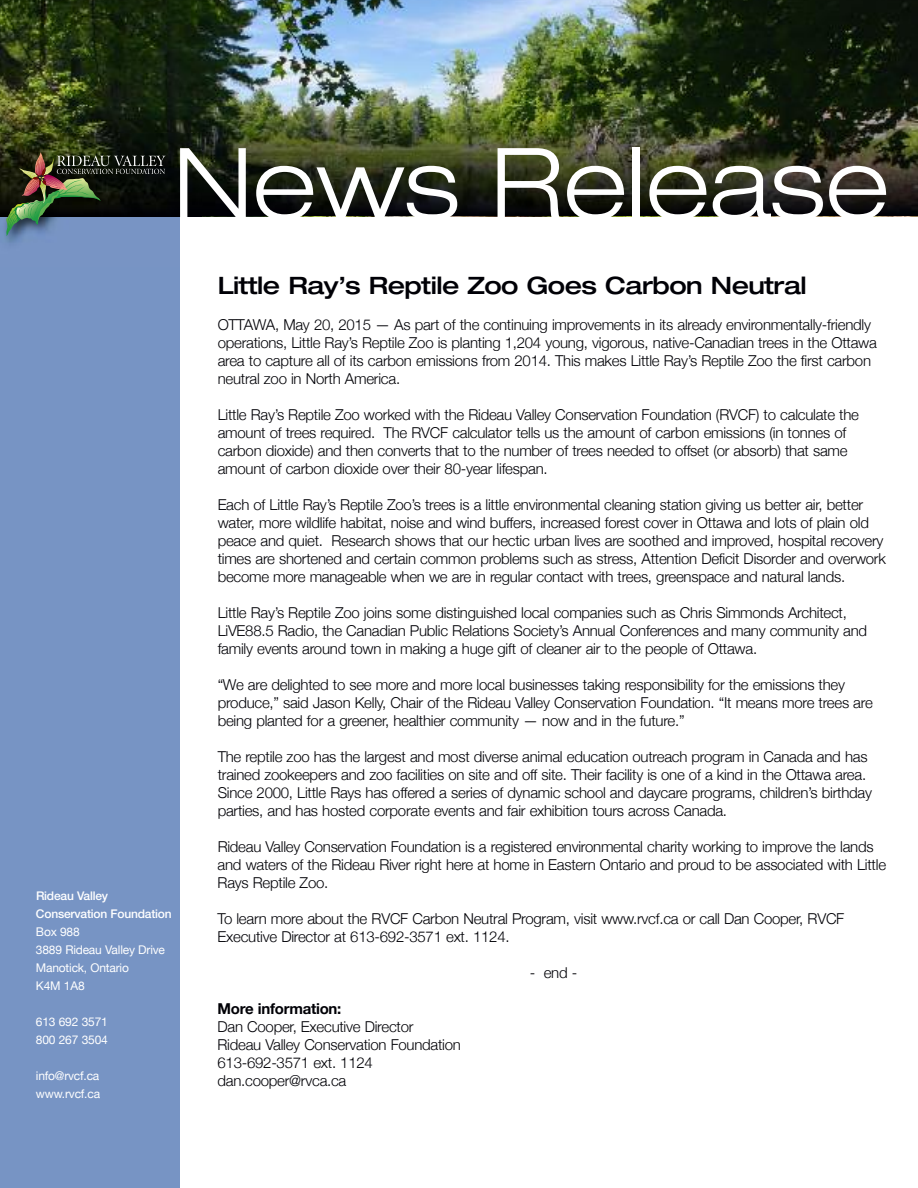
<style>
.page{position:relative;width:918px;height:1188px;background:#fff}
.page>*{position:absolute;margin:0;border:0;box-sizing:border-box;transform-origin:0 0}
.t1{font:300 expanded 99px "Helvetica Neue";color:#fff}
.t2{font:500 expanded 24px "Helvetica Neue";letter-spacing:-.02em;color:#000006}
.t3{font:300 15px/18px "Helvetica Neue";letter-spacing:-.015em;color:#000006}
.t4{font:700 15px "Helvetica Neue";letter-spacing:-.015em;color:#000006}
.t5{font:12px/18px "Helvetica Neue";letter-spacing:-.015em;color:#fff}
.t6{font:500 12px/18px "Helvetica Neue";letter-spacing:-.015em;color:#fff}
</style>
<div class="page">
<div style="left:0;top:195px;width:180px;height:993px;background:#7794c4"></div>
<img style="left:0;top:0;width:918px;height:107px">
<img style="left:0;top:107px;width:918px;height:109px">
<img style="left:0;top:133px;width:202px;height:110px">
<img style="left:180px;top:148px;width:22px;height:72px">
<img style="left:6px;top:152px;width:160px;height:84px">
<h1 class="t1" style="left:174px;top:148px;width:717px">News Release</h1>
<p class="t6" style="left:36px;top:888px;width:137px">Rideau Valley<br>Conservation Foundation</p>
<p class="t5" style="left:36px;top:923px;width:131px">Box 988<br>3889 Rideau Valley Drive<br>Manotick, Ontario<br>K4M 1A8</p>
<p class="t5" style="left:36px;top:1013px;width:73px">613 692 3571<br>800 267 3504</p>
<p class="t5" style="left:36px;top:1067px;width:66px">info@rvcf.ca www.rvcf.ca</p>
<h2 class="t2" style="left:218px;top:277px;width:591px">Little Ray’s Reptile Zoo Goes Carbon Neutral</h2>
<p class="t3" style="left:218px;top:315px;width:661px">OTTAWA, May 20, 2015 — As part of the continuing improvements in its already environmentally-friendly operations, Little Ray’s Reptile Zoo is planting 1,204 young, vigorous, native-Canadian trees in the Ottawa area to capture all of its carbon emissions from 2014. This makes Little Ray’s Reptile Zoo the first carbon neutral zoo in North America.</p>
<p class="t3" style="left:218px;top:405px;width:643px">Little Ray’s Reptile Zoo worked with the Rideau Valley Conservation Foundation (RVCF) to calculate the amount of trees required. The RVCF calculator tells us the amount of carbon emissions (in tonnes of carbon dioxide) and then converts that to the number of trees needed to offset (or absorb) that same amount of carbon dioxide over their 80-year lifespan.</p>
<p class="t3" style="left:218px;top:495px;width:670px">Each of Little Ray’s Reptile Zoo’s trees is a little environmental cleaning station giving us better air, better water, more wildlife habitat, noise and wind buffers, increased forest cover in Ottawa and lots of plain old peace and quiet. Research shows that our hectic urban lives are soothed and improved, hospital recovery times are shortened and certain common problems such as stress, Attention Deficit Disorder and overwork become more manageable when we are in regular contact with trees, greenspace and natural lands.</p>
<p class="t3" style="left:218px;top:603px;width:651px">Little Ray’s Reptile Zoo joins some distinguished local companies such as Chris Simmonds Architect,<br>LiVE88.5 Radio, the Canadian Public Relations Society’s Annual Conferences and many community and family events around town in making a huge gift of cleaner air to the people of Ottawa.</p>
<p class="t3" style="left:218px;top:675px;width:657px">“We are delighted to see more and more local businesses taking responsibility for the emissions they produce,” said Jason Kelly, Chair of the Rideau Valley Conservation Foundation. “It means more trees are being planted for a greener, healthier community — now and in the future.”</p>
<p class="t3" style="left:218px;top:747px;width:656px">The reptile zoo has the largest and most diverse animal education outreach program in Canada and has trained zookeepers and zoo facilities on site and off site. Their facility is one of a kind in the Ottawa area.<br>Since 2000, Little Rays has offered a series of dynamic school and daycare programs, children’s birthday parties, and has hosted corporate events and fair exhibition tours across Canada.</p>
<p class="t3" style="left:218px;top:837px;width:670px">Rideau Valley Conservation Foundation is a registered environmental charity working to improve the lands and waters of the Rideau River right here at home in Eastern Ontario and proud to be associated with Little<br>Rays Reptile Zoo.</p>
<p class="t3" style="left:218px;top:909px;width:628px">To learn more about the RVCF Carbon Neutral Program, visit www.rvcf.ca or call Dan Cooper, RVCF<br>Executive Director at 613-692-3571 ext. 1124.</p>
<p class="t3" style="left:530px;top:963px;width:49px">- end -</p>
<p class="t4" style="left:218px;top:999px;width:125px">More information:</p>
<p class="t3" style="left:218px;top:1017px;width:245px">Dan Cooper, Executive Director<br>Rideau Valley Conservation Foundation<br>613-692-3571 ext. 1124 dan.cooper@rvca.ca</p>
</div>
